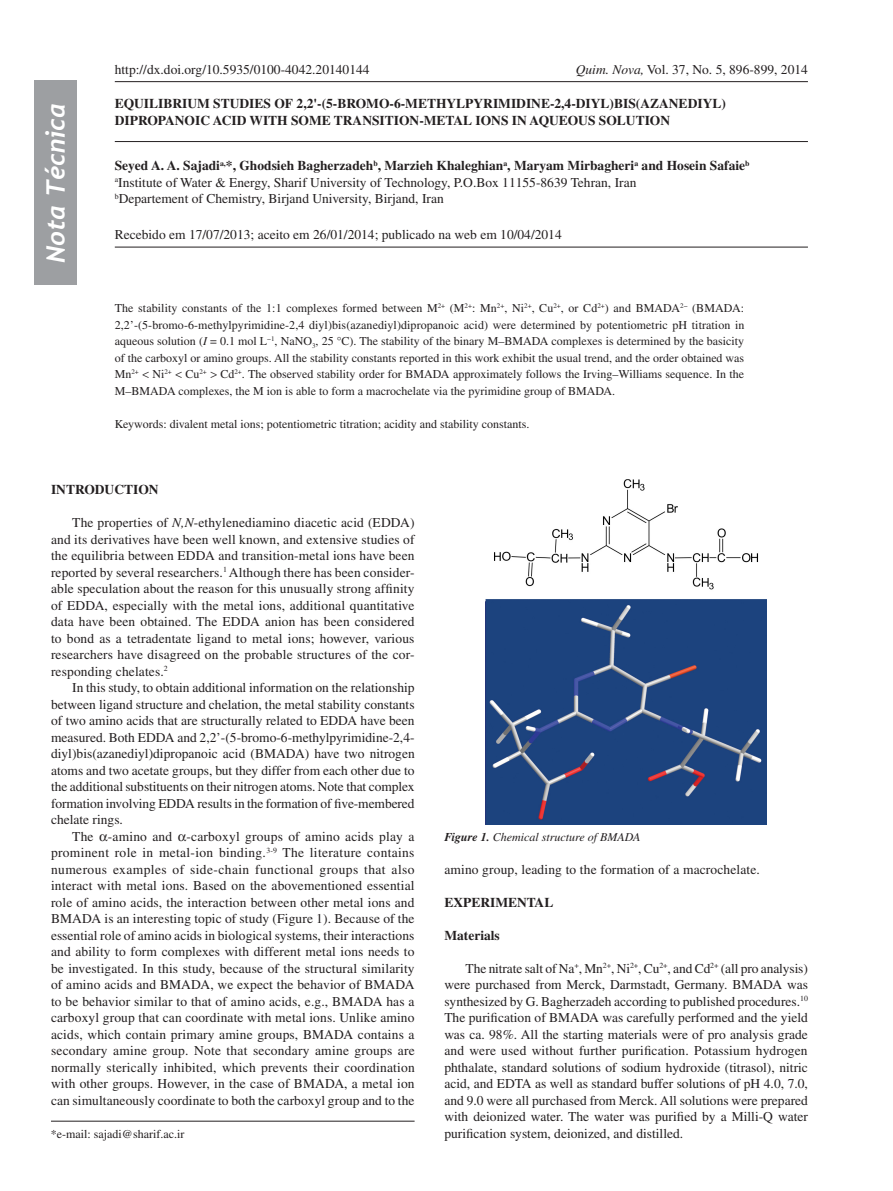
<style>
.page{position:relative;width:893px;height:1191px;background:#fff}
.page>*{position:absolute;margin:0;border:0;box-sizing:border-box;transform-origin:0 0}
.t1{font:italic 700 25.5px "Trebuchet";color:#fff}
.Endereços{font:13.5px/16.5px "Times";color:#231f20;text-align:justify}
.Título{font:700 13.5px/16.5px "Times";color:#231f20}
.Autores{font:700 13.5px "Times";color:#231f20}
.Recebido{font:13.5px "Times";color:#231f20}
.Sessão{font:700 13.5px "Times";color:#231f20}
.Sub-sessão{font:700 13.5px "Times";color:#231f20}
.Resumo{font:12px/16.5px "Times";color:#231f20;text-align:justify}
.Keywords{font:12px "Times";color:#231f20}
.Figura{font:italic 12px "Times";color:#231f20}
.Rodapé{font:12px "Times";color:#231f20}
.s1{font-style:italic}
.s2{font-weight:700}
</style>
<div class="page">
<div style="left:34px;top:81px;width:43px;height:204px;background:#9d9fa2"></div>
<hr style="left:51px;top:1120px;width:364px;height:1px;background:#231f20">
<hr style="left:115px;top:81px;width:693px;height:1px;background:#231f20">
<hr style="left:115px;top:141px;width:693px;height:1px;background:#231f20">
<hr style="left:115px;top:247px;width:693px;height:1px;background:#231f20">
<img style="left:486px;top:479px;width:280px;height:345px">
<h1 class="t1" style="left:39px;top:263px;width:161px;rotate:-90deg">Nota Técnica</h1>
<p class="Endereços" style="left:115px;top:61px;width:256px">http://dx.doi.org/10.5935/0100-4042.20140144</p>
<p class="Endereços" style="left:576px;top:61px;width:234px"><span class="s1">Quim. Nova,</span> Vol. 37, No. 5, 896-899, 2014</p>
<p class="Título" style="left:115px;top:95px;width:613px">EQUILIBRIUM STUDIES OF 2,2'-(5-BROMO-6-METHYLPYRIMIDINE-2,4-DIYL)BIS(AZANEDIYL)<br>DIPROPANOIC ACID WITH SOME TRANSITION-METAL IONS IN AQUEOUS SOLUTION</p>
<p class="Autores" style="left:115px;top:158px;width:636px">Seyed A. A. Sajadi<sup>a,</sup>*, Ghodsieh Bagherzadeh<sup>b</sup>, Marzieh Khaleghian<sup>a</sup>, Maryam Mirbagheri<sup>a</sup> and Hosein Safaie<sup>b</sup></p>
<p class="Endereços" style="left:115px;top:174px;width:523px"><sup>a</sup>Institute of Water &amp; Energy, Sharif University of Technology, P.O.Box 11155-8639 Tehran, Iran</p>
<p class="Endereços" style="left:115px;top:190px;width:330px"><sup>b</sup>Departement of Chemistry, Birjand University, Birjand, Iran</p>
<p class="Recebido" style="left:115px;top:227px;width:448px">Recebido em 17/07/2013; aceito em 26/01/2014; publicado na web em 10/04/2014</p>
<p class="Resumo" style="left:115px;top:300px;width:631px">The stability constants of the 1:1 complexes formed between M<sup>2+</sup> (M<sup>2+</sup>: Mn<sup>2+</sup>, Ni<sup>2+</sup>, Cu<sup>2+</sup>, or Cd<sup>2+</sup>) and BMADA<sup>2−</sup> (BMADA:<br>2,2’-(5-bromo-6-methylpyrimidine-2,4 diyl)bis(azanediyl)dipropanoic acid) were determined by potentiometric pH titration in aqueous solution (<span class="s1">I</span> = 0.1 mol L<sup>−1</sup>, NaNO<sub>3</sub>, 25 °C). The stability of the binary M–BMADA complexes is determined by the basicity of the carboxyl or amino groups. All the stability constants reported in this work exhibit the usual trend, and the order obtained was Mn<sup>2+</sup> Ni<sup>2+</sup> Cu<sup>2+</sup> Cd<sup>2+</sup>. The observed stability order for BMADA approximately follows the Irving–Williams sequence. In the M–BMADA complexes, the M ion is able to form a macrochelate via the pyrimidine group of BMADA.</p>
<p class="Keywords" style="left:115px;top:417px;width:416px">Keywords: divalent metal ions; potentiometric titration; acidity and stability constants.</p>
<p class="Sessão" style="left:51px;top:481px;width:109px">INTRODUCTION</p>
<p class="Endereços" style="left:51px;top:514px;width:365px;text-indent:21px">The properties of <span class="s1">N,N</span>-ethylenediamino diacetic acid (EDDA) and its derivatives have been well known, and extensive studies of the equilibria between EDDA and transition-metal ions have been reported by several researchers.<sup>1</sup> Although there has been consider&shy;able speculation about the reason for this unusually strong affinity of EDDA, especially with the metal ions, additional quantitative data have been obtained. The EDDA anion has been considered to bond as a tetradentate ligand to metal ions; however, various researchers have disagreed on the probable structures of the cor&shy;responding chelates.<sup>2</sup></p>
<p class="Endereços" style="left:51px;top:679px;width:365px;text-indent:21px">In this study, to obtain additional information on the relationship between ligand structure and chelation, the metal stability constants of two amino acids that are structurally related to EDDA have been measured. Both EDDA and 2,2’-(5-bromo-6-methylpyrimidine-2,4- diyl)bis(azanediyl)dipropanoic acid (BMADA) have two nitrogen atoms and two acetate groups, but they differ from each other due to the additional substituents on their nitrogen atoms. Note that complex formation involving EDDA results in the formation of five-membered chelate rings.</p>
<p class="Endereços" style="left:51px;top:827px;width:365px;text-indent:21px">The -amino and -carboxyl groups of amino acids play a prominent role in metal-ion binding.<sup>3-9</sup> The literature contains numerous examples of side-chain functional groups that also interact with metal ions. Based on the abovementioned essential role of amino acids, the interaction between other metal ions and BMADA is an interesting topic of study (Figure 1). Because of the essential role of amino acids in biological systems, their interactions and ability to form complexes with different metal ions needs to be investigated. In this study, because of the structural similarity of amino acids and BMADA, we expect the behavior of BMADA to be behavior similar to that of amino acids, e.g., BMADA has a carboxyl group that can coordinate with metal ions. Unlike amino acids, which contain primary amine groups, BMADA contains a secondary amine group. Note that secondary amine groups are normally sterically inhibited, which prevents their coordination with other groups. However, in the case of BMADA, a metal ion can simultaneously coordinate to both the carboxyl group and to the</p>
<p class="Rodapé" style="left:51px;top:1127px;width:135px">*e-mail: sajadi@sharif.ac.ir</p>
<p class="Figura" style="left:444px;top:830px;width:197px"><span class="s2">Figure 1.</span> Chemical structure of BMADA</p>
<p class="Endereços" style="left:444px;top:860px;width:317px">amino group, leading to the formation of a macrochelate.</p>
<p class="Sessão" style="left:444px;top:894px;width:111px">EXPERIMENTAL</p>
<p class="Sub-sessão" style="left:444px;top:927px;width:57px">Materials</p>
<p class="Endereços" style="left:444px;top:959px;width:365px;text-indent:21px">The nitrate salt of Na<sup>+</sup>, Mn<sup>2+</sup>, Ni<sup>2+</sup>, Cu<sup>2+</sup>, and Cd<sup>2+</sup> (all pro analysis) were purchased from Merck, Darmstadt, Germany. BMADA was synthesized by G. Bagherzadeh according to published procedures.<sup>10<br></sup>The purification of BMADA was carefully performed and the yield was ca. 98%. All the starting materials were of pro analysis grade and were used without further purification. Potassium hydrogen phthalate, standard solutions of sodium hydroxide (titrasol), nitric acid, and EDTA as well as standard buffer solutions of pH 4.0, 7.0, and 9.0 were all purchased from Merck. All solutions were prepared with deionized water. The water was purified by a Milli-Q water purification system, deionized, and distilled.</p>
</div>
